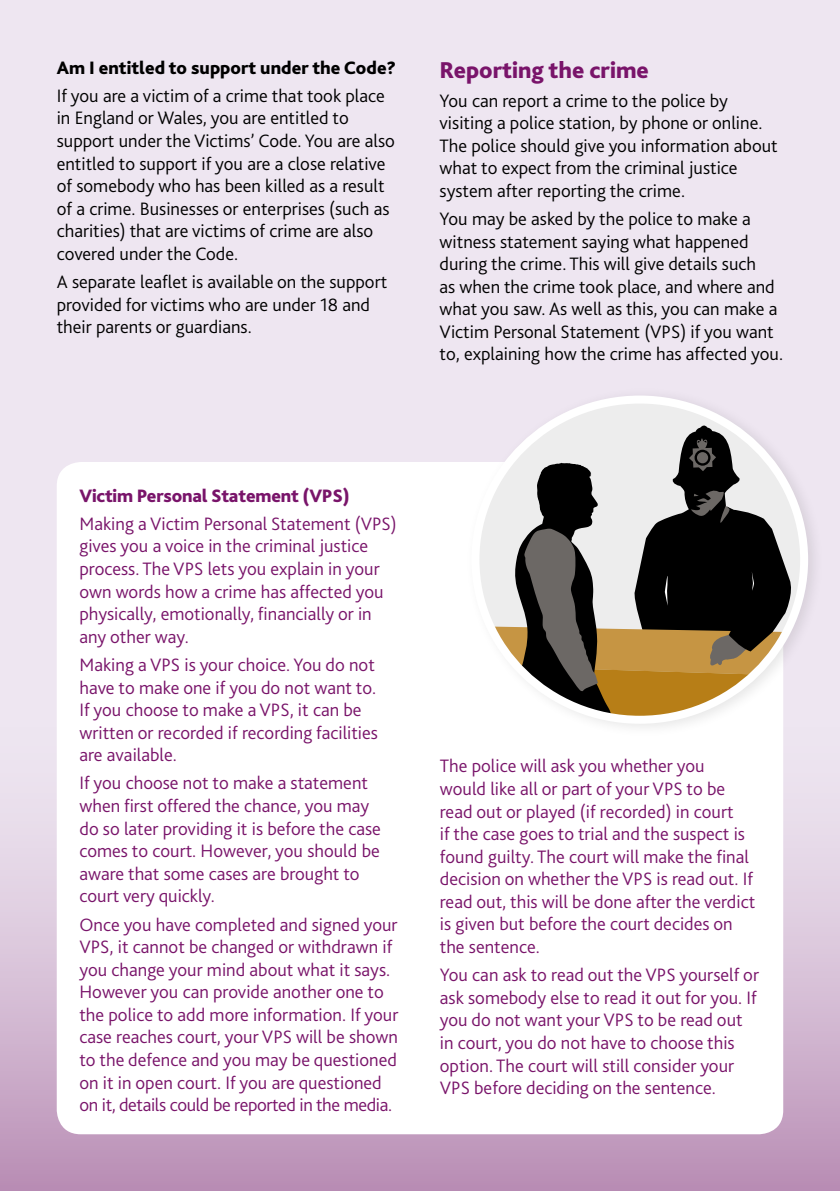
<style>
.page{position:relative;width:840px;height:1191px;background:#fff}
.page>*{position:absolute;margin:0;border:0;box-sizing:border-box;transform-origin:0 0}
.t1{font:800 24px "Bliss 2";color:#79146a}
.t2{font:300 18.8px/22.6px "Bliss 2";color:#79146a}
.t3{font:300 18.8px/22.6px "Bliss 2";color:#000}
.t4{font:800 18.8px "Bliss 2";color:#000}
.t5{font:800 18.8px "Bliss 2";letter-spacing:-.01em;color:#79146a}
</style>
<div class="page">
<div style="left:0;top:0;width:839px;height:1191px;background:#eee6f1"></div>
<div style="left:0;top:719px;width:839px;height:472px;background:linear-gradient(to bottom,#f5f1f9,#be96ba)"></div>
<div style="left:57px;top:462px;width:725px;height:672px;background:#fff;border-radius:24px"></div>
<div style="left:464px;top:386px;width:360px;height:352px;background:#000;opacity:.1"></div>
<svg style="left:475px;top:399px;width:328px;height:321px"></svg>
<svg style="left:475px;top:425px;width:328px;height:295px"></svg>
<div style="left:471px;top:395px;width:336px;height:329px;border:8px solid #fff;border-radius:50%"></div>
<p class="t4" style="left:57px;top:56px;width:341px">Am I entitled to support under the Code?</p>
<p class="t3" style="left:57px;top:84px;width:339px">If you are a victim of a crime that took place in England or Wales, you are entitled to support under the Victims’ Code. You are also entitled to support if you are a close relative of somebody who has been killed as a result of a crime. Businesses or enterprises (such as charities) that are victims of crime are also covered under the Code.</p>
<p class="t3" style="left:57px;top:270px;width:332px">A separate leaflet is available on the support provided for victims who are under 18 and their parents or guardians.</p>
<p class="t1" style="left:439px;top:55px;width:211px">Reporting the crime</p>
<p class="t3" style="left:439px;top:89px;width:339px">You can report a crime to the police by visiting a police station, by phone or online.<br>The police should give you information about what to expect from the criminal justice system after reporting the crime.</p>
<p class="t3" style="left:439px;top:207px;width:345px">You may be asked by the police to make a witness statement saying what happened during the crime. This will give details such<br>as when the crime took place, and where and what you saw. As well as this, you can make a Victim Personal Statement (VPS) if you want to, explaining how the crime has affected you.</p>
<p class="t5" style="left:79px;top:484px;width:272px">Victim Personal Statement (VPS)</p>
<p class="t2" style="left:79px;top:512px;width:318px">Making a Victim Personal Statement (VPS) gives you a voice in the criminal justice process. The VPS lets you explain in your own words how a crime has affected you physically, emotionally, financially or in any other way.</p>
<p class="t2" style="left:79px;top:653px;width:300px">Making a VPS is your choice. You do not have to make one if you do not want to.<br>If you choose to make a VPS, it can be written or recorded if recording facilities are available.</p>
<p class="t2" style="left:79px;top:771px;width:303px">If you choose not to make a statement when first offered the chance, you may do so later providing it is before the case comes to court. However, you should be aware that some cases are brought to court very quickly.</p>
<p class="t2" style="left:79px;top:912px;width:320px">Once you have completed and signed your VPS, it cannot be changed or withdrawn if you change your mind about what it says.<br>However you can provide another one to the police to add more information. If your case reaches court, your VPS will be shown to the defence and you may be questioned on it in open court. If you are questioned on it, details could be reported in the media.</p>
<p class="t2" style="left:439px;top:754px;width:317px">The police will ask you whether you would like all or part of your VPS to be read out or played (if recorded) in court<br>if the case goes to trial and the suspect is found guilty. The court will make the final decision on whether the VPS is read out. If read out, this will be done after the verdict is given but before the court decides on the sentence.</p>
<p class="t2" style="left:439px;top:963px;width:320px">You can ask to read out the VPS yourself or ask somebody else to read it out for you. If you do not want your VPS to be read out in court, you do not have to choose this option. The court will still consider your VPS before deciding on the sentence.</p>
</div>
